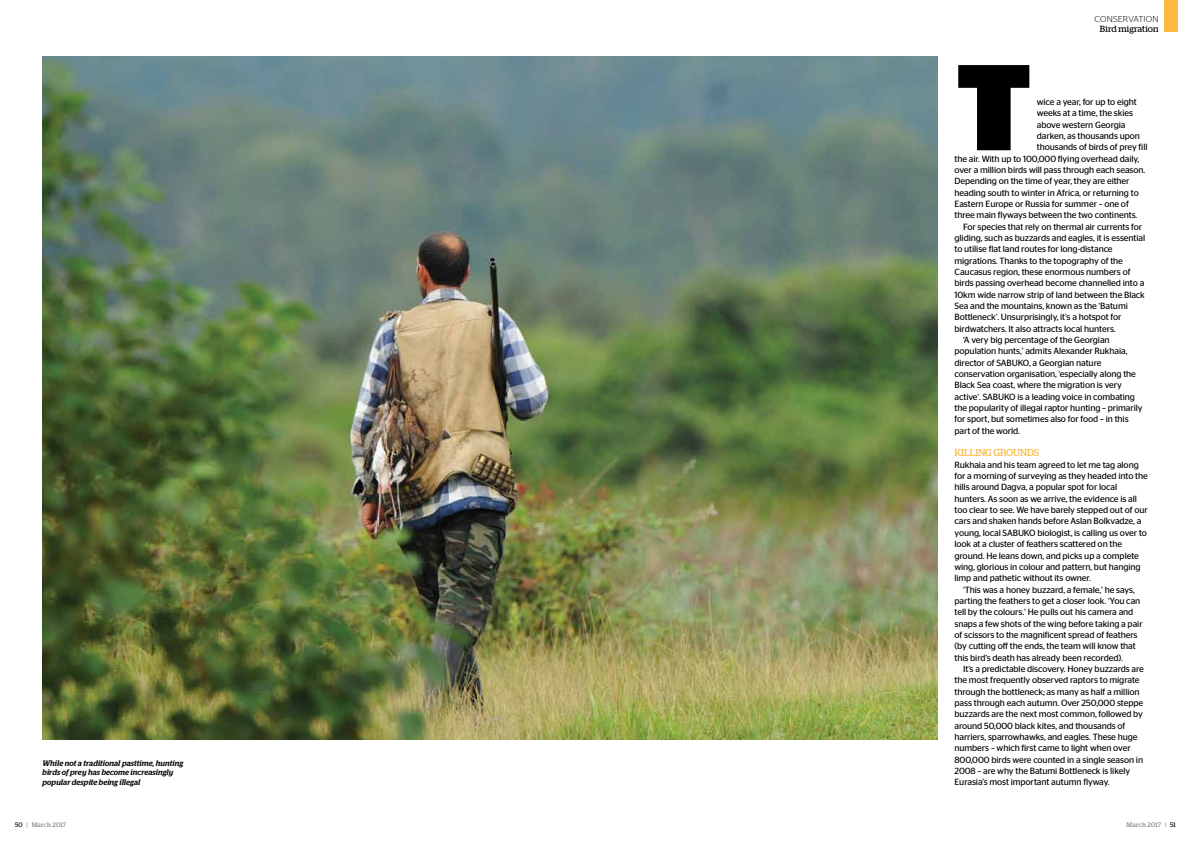
<style>
.page{position:relative;width:1191px;height:842px;background:#fff}
.page>*{position:absolute;margin:0;border:0;box-sizing:border-box;transform-origin:0 0}
.t1{font:900 121.7px "Stag Sans";color:#000}
.t2{font:10px "Stag";letter-spacing:-.01em;color:#fdb940}
.t3{font:9px/11.3px "Stag Sans";letter-spacing:-.01em;color:#000}
.t4{font:9px "Stag";letter-spacing:.01em;color:#000}
.t5{font:300 8.6px "Stag Sans";letter-spacing:.02em;color:#000;scale:1.05 1}
.t6{font:italic 500 8px/9.6px "Stag";letter-spacing:.01em;color:#000}
.t7{font:6.5px "Stag";letter-spacing:.03em;color:#808285}
.s1{color:#000}
</style>
<div class="page">
<img style="left:43px;top:57px;width:894px;height:683px">
<div style="left:1163px;top:0;width:14px;height:32px;background:#fdb940"></div>
<p class="t5" style="left:1094px;top:14px;width:62px">CONSERVATION</p>
<p class="t4" style="left:1100px;top:23px;width:60px">Bird migration</p>
<h1 class="t1" style="left:954px;top:37px;width:73px">T</h1>
<p class="t3" style="left:1036px;top:96px;width:102px">wice a year, for up to eight</p>
<p class="t3" style="left:1036px;top:107px;width:98px">weeks at a time, the skies</p>
<p class="t3" style="left:1036px;top:119px;width:90px">above western Georgia</p>
<p class="t3" style="left:1036px;top:130px;width:105px">darken, as thousands upon</p>
<p class="t3" style="left:1036px;top:141px;width:112px">thousands of birds of prey fill</p>
<p class="t3" style="left:954px;top:153px;width:186px">the air. With up to 100,000 flying overhead daily,</p>
<p class="t3" style="left:954px;top:164px;width:192px">over a million birds will pass through each season.</p>
<p class="t3" style="left:954px;top:175px;width:177px">Depending on the time of year, they are either</p>
<p class="t3" style="left:954px;top:187px;width:186px">heading south to winter in Africa, or returning to</p>
<p class="t3" style="left:954px;top:198px;width:176px">Eastern Europe or Russia for summer – one of</p>
<p class="t3" style="left:954px;top:209px;width:184px">three main flyways between the two continents.</p>
<p class="t3" style="left:963px;top:221px;width:181px">For species that rely on thermal air currents for</p>
<p class="t3" style="left:954px;top:232px;width:192px">gliding, such as buzzards and eagles, it is essential</p>
<p class="t3" style="left:954px;top:243px;width:160px">to utilise flat land routes for long-distance</p>
<p class="t3" style="left:954px;top:255px;width:170px">migrations. Thanks to the topography of the</p>
<p class="t3" style="left:954px;top:266px;width:178px">Caucasus region, these enormous numbers of</p>
<p class="t3" style="left:954px;top:277px;width:191px">birds passing overhead become channelled into a</p>
<p class="t3" style="left:954px;top:289px;width:192px">10km wide narrow strip of land between the Black</p>
<p class="t3" style="left:954px;top:300px;width:175px">Sea and the mountains, known as the ‘Batumi</p>
<p class="t3" style="left:954px;top:311px;width:168px">Bottleneck’. Unsurprisingly, it’s a hotspot for</p>
<p class="t3" style="left:954px;top:323px;width:163px">birdwatchers. It also attracts local hunters.</p>
<p class="t3" style="left:963px;top:334px;width:148px">‘A very big percentage of the Georgian</p>
<p class="t3" style="left:954px;top:346px;width:174px">population hunts,’ admits Alexander Rukhaia,</p>
<p class="t3" style="left:954px;top:357px;width:148px">director of SABUKO, a Georgian nature</p>
<p class="t3" style="left:954px;top:368px;width:183px">conservation organisation, ‘especially along the</p>
<p class="t3" style="left:954px;top:380px;width:169px">Black Sea coast, where the migration is very</p>
<p class="t3" style="left:954px;top:391px;width:182px">active’. SABUKO is a leading voice in combating</p>
<p class="t3" style="left:954px;top:402px;width:190px">the popularity of illegal raptor hunting – primarily</p>
<p class="t3" style="left:954px;top:414px;width:176px">for sport, but sometimes also for food – in this</p>
<p class="t3" style="left:954px;top:425px;width:67px">part of the world.</p>
<p class="t2" style="left:954px;top:447px;width:86px">KILLING GROUNDS</p>
<p class="t3" style="left:954px;top:459px;width:195px">Rukhaia and his team agreed to let me tag along for a morning of surveying as they headed into the hills around Dagva, a popular spot for local hunters. As soon as we arrive, the evidence is all too clear to see. We have barely stepped out of our cars and shaken hands before Aslan Bolkvadze, a young, local SABUKO biologist, is calling us over to look at a cluster of feathers scattered on the ground. He leans down, and picks up a complete wing, glorious in colour and pattern, but hanging limp and pathetic without its owner.</p>
<p class="t3" style="left:954px;top:584px;width:190px;text-indent:9px">‘This was a honey buzzard, a female,’ he says, parting the feathers to get a closer look. ‘You can tell by the colours.’ He pulls out his camera and snaps a few shots of the wing before taking a pair of scissors to the magnificent spread of feathers (by cutting off the ends, the team will know that this bird’s death has already been recorded).</p>
<p class="t3" style="left:954px;top:663px;width:191px;text-indent:9px">It’s a predictable discovery. Honey buzzards are the most frequently observed raptors to migrate through the bottleneck; as many as half a million pass through each autumn. Over 250,000 steppe buzzards are the next most common, followed by around 50,000 black kites, and thousands of harriers, sparrowhawks, and eagles. These huge numbers – which first came to light when over 800,000 birds were counted in a single season in 2008 – are why the Batumi Bottleneck is likely Eurasia’s most important autumn flyway.</p>
<p class="t6" style="left:43px;top:758px;width:142px">While not a traditional pasttime, hunting birds of prey has become increasingly popular despite being illegal</p>
<p class="t7" style="left:15px;top:821px;width:53px"><span class="s1">50</span> | March 2017</p>
<p class="t7" style="left:1126px;top:821px;width:51px">March 2017 | <span class="s1">51</span></p>
</div>
